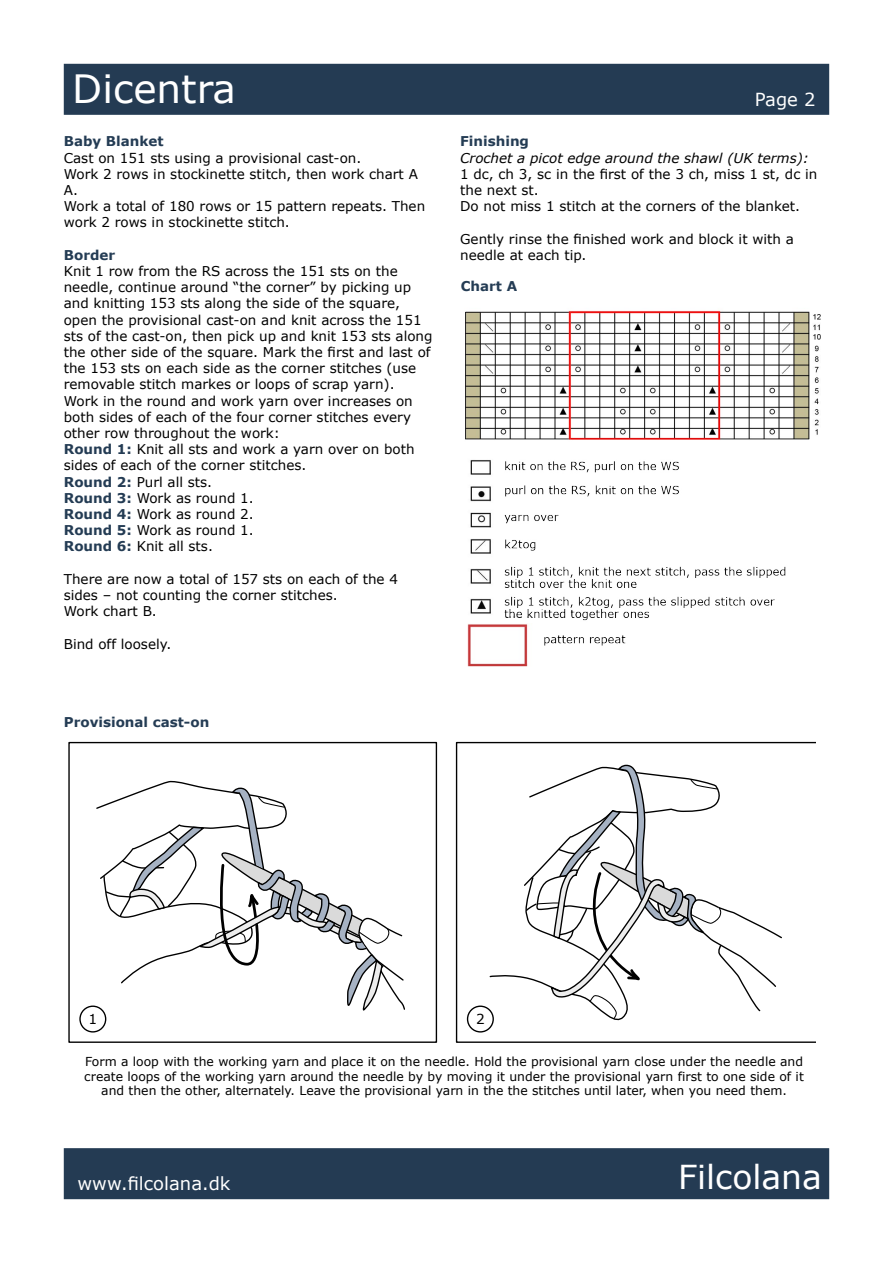
<style>
.page{position:relative;width:893px;height:1263px;background:#fff}
.page>*{position:absolute;margin:0;border:0;box-sizing:border-box;transform-origin:0 0}
.t1{font:39px "Verdana";color:#fff}
.t2{font:33px "Verdana";color:#fff}
.t3{font:18px "Verdana";color:#fff}
.t4{font:13.8px "Verdana";color:#000}
.t5{font:13.5px/16.2px "Verdana";color:#000}
.t6{font:700 13.5px "Verdana";color:#243c54}
.t7{font:italic 13.5px "Verdana";color:#000}
.t8{font:12.3px/14.9px "Verdana";color:#000;text-align:center}
.s1{font-weight:700;color:#243c54}
</style>
<div class="page">
<div style="left:64px;top:64px;width:765px;height:51px;background:#243b53;border:2px solid #243c54"></div>
<div style="left:64px;top:1148px;width:765px;height:51px;background:#243b53;border:2px solid #243c54"></div>
<img style="left:465px;top:311px;width:356px;height:129px">
<img style="left:467px;top:460px;width:319px;height:207px">
<svg style="left:95px;top:780px;width:310px;height:232px"></svg>
<div style="left:68px;top:742px;width:369px;height:301px;border:1px solid #000"></div>
<svg style="left:456px;top:742px;width:359px;height:301px"></svg>
<div style="left:79px;top:1005px;width:27px;height:27px;border:1px solid #000;border-radius:50%"></div>
<div style="left:467px;top:1005px;width:27px;height:27px;border:1px solid #000;border-radius:50%"></div>
<h1 class="t1" style="left:72px;top:64px;width:165px">Dicentra</h1>
<p class="t6" style="left:64px;top:133px;width:101px">Baby Blanket</p>
<p class="t5" style="left:64px;top:150px;width:363px">Cast on 151 sts using a provisional cast-on.<br>Work 2 rows in stockinette stitch, then work chart A A.<br>Work a total of 180 rows or 15 pattern repeats. Then work 2 rows in stockinette stitch.</p>
<p class="t6" style="left:64px;top:246px;width:53px">Border</p>
<p class="t5" style="left:64px;top:263px;width:370px">Knit 1 row from the RS across the 151 sts on the needle, continue around “the corner” by picking up and knitting 153 sts along the side of the square, open the provisional cast-on and knit across the 151 sts of the cast-on, then pick up and knit 153 sts along the other side of the square. Mark the first and last of the 153 sts on each side as the corner stitches (use removable stitch markes or loops of scrap yarn).<br>Work in the round and work yarn over increases on both sides of each of the four corner stitches every other row throughout the work:<br><span class="s1">Round 1:</span> Knit all sts and work a yarn over on both sides of each of the corner stitches.<br><span class="s1">Round 2:</span> Purl all sts.<br><span class="s1">Round 3:</span> Work as round 1.<br><span class="s1">Round 4:</span> Work as round 2.<br><span class="s1">Round 5:</span> Work as round 1.<br><span class="s1">Round 6:</span> Knit all sts.</p>
<p class="t5" style="left:64px;top:571px;width:336px">There are now a total of 157 sts on each of the 4 sides – not counting the corner stitches.<br>Work chart B.</p>
<p class="t5" style="left:64px;top:636px;width:109px">Bind off loosely.</p>
<p class="t6" style="left:64px;top:713px;width:147px">Provisional cast-on</p>
<h3 class="t3" style="left:755px;top:88px;width:62px">Page 2</h3>
<p class="t6" style="left:460px;top:133px;width:70px">Finishing</p>
<p class="t7" style="left:460px;top:149px;width:350px">Crochet a picot edge around the shawl (UK terms):</p>
<p class="t5" style="left:460px;top:166px;width:359px">1 dc, ch 3, sc in the first of the 3 ch, miss 1 st, dc in the next st.<br>Do not miss 1 stitch at the corners of the blanket.</p>
<p class="t5" style="left:460px;top:231px;width:335px">Gently rinse the finished work and block it with a needle at each tip.</p>
<p class="t6" style="left:461px;top:277px;width:58px">Chart A</p>
<p class="t4" style="left:88px;top:1010px;width:10px">1</p>
<p class="t4" style="left:476px;top:1010px;width:10px">2</p>
<p class="t8" style="left:84px;top:1054px;width:721px">Form a loop with the working yarn and place it on the needle. Hold the provisional yarn close under the needle and create loops of the working yarn around the needle by by moving it under the provisional yarn first to one side of it and then the other, alternately. Leave the provisional yarn in the the stitches until later, when you need them.</p>
<h3 class="t3" style="left:78px;top:1172px;width:154px">www.filcolana.dk</h3>
<h2 class="t2" style="left:678px;top:1156px;width:145px">Filcolana</h2>
</div>
